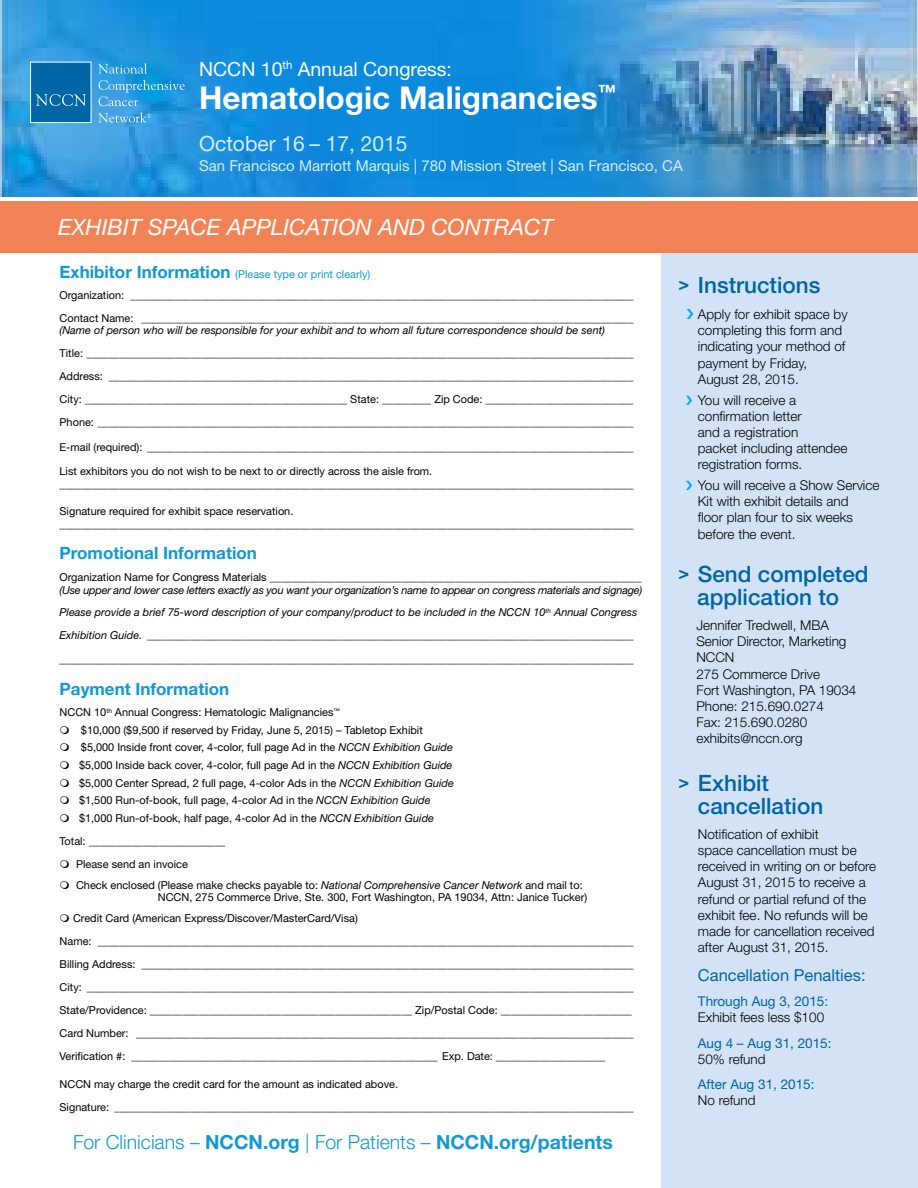
<style>
.page{position:relative;width:918px;height:1188px;background:#fff}
.page>*{position:absolute;margin:0;border:0;box-sizing:border-box;transform-origin:0 0}
.t1{font:700 31.5px "Helvetica Neue LT Std";color:#fff}
.t2{font:500 22.5px/22.5px "Helvetica Neue LT Std";color:#0065a4;text-align:center}
.t3{font:italic 22.5px "Helvetica Neue LT Std";color:#fff}
.t4{font:21px "Helvetica Neue LT Std";color:#d3eefc}
.t5{font:300 19.5px "Helvetica Neue LT Std";color:#1099d6}
.t6{font:19.5px "Helvetica Neue LT Std";color:#fff}
.t7{font:700 16.95px "Helvetica Neue LT Std";color:#1099d6}
.t8{font:16.5px "Helvetica Neue LT Std";color:#0065a4}
.t9{font:15px "Helvetica Neue LT Std";color:#d3eefc}
.t10{font:300 13.5px/16.2px "Helvetica Neue LT Std";color:#000}
.t11{font:13.5px "Helvetica Neue LT Std";color:#0065a4}
.t12{font:10.95px/23.1px "Helvetica Neue LT Std";color:#000}
.t13{font:italic 10.95px/22.5px "Helvetica Neue LT Std";letter-spacing:-.02em;color:#000}
.t14{font:italic 10.95px "Helvetica Neue LT Std";color:#000}
.s1{font-weight:700;font-size:16.95px;color:#1099d6}
.s2{color:#1099d6}
.s3{font-style:normal}
.s4{font-style:italic}
.s5{font-weight:700}
.s6{font-weight:700;font-size:18px}
</style>
<div class="page">
<div style="left:662px;top:238px;width:256px;height:950px;background:#d3e3f5"></div>
<img style="left:0;top:0;width:918px;height:197px">
<div style="left:1px;top:201px;width:917px;height:52px;background:#f18357"></div>
<div style="left:31px;top:62px;width:60px;height:61px;background:#0067a6"></div>
<div style="left:30px;top:62px;width:61px;height:61px;border:1px solid #fff"></div>
<svg style="left:36px;top:94px;width:50px;height:12px"></svg>
<svg style="left:98px;top:63px;width:49px;height:11px"></svg>
<svg style="left:99px;top:80px;width:86px;height:26px;background:#37a3e2"></svg>
<svg style="left:98px;top:112px;width:53px;height:11px"></svg>
<h3 class="t6" style="left:199px;top:57px;width:254px">NCCN 10<sup>th</sup> Annual Congress:</h3>
<h1 class="t1" style="left:199px;top:78px;width:419px">Hematologic Malignancies<sup>™</sup></h1>
<h3 class="t4" style="left:199px;top:131px;width:210px">October 16 – 17, 2015</h3>
<h3 class="t9" style="left:199px;top:157px;width:485px">San Francisco Marriott Marquis | 780 Mission Street | San Francisco, CA</h3>
<h2 class="t3" style="left:58px;top:213px;width:27px">Exhibit</h2>
<h2 class="t3" style="left:148px;top:213px;width:31px">Space</h2>
<h2 class="t3" style="left:227px;top:213px;width:71px">Application</h2>
<h2 class="t3" style="left:378px;top:213px;width:86px">and Contract</h2>
<p class="t12" style="left:60px;top:263px;width:575px;line-height:20.9px"><span class="s1">Exhibitor Information</span> <span class="s2">(Please type or print clearly)<br></span>Organization: ____________________________________________________________________________________________</p>
<p class="t12" style="left:60px;top:306px;width:575px">Contact Name: __________________________________________________________________________________________</p>
<p class="t14" style="left:60px;top:324px;width:547px">(Name of person who will be responsible for your exhibit and to whom all future correspondence should be sent)</p>
<p class="t12" style="left:60px;top:341px;width:575px;text-align:justify">Title: ____________________________________________________________________________________________________ Address: ________________________________________________________________________________________________ City: ________________________________________________ State: _________ Zip Code: ___________________________ Phone: __________________________________________________________________________________________________</p>
<p class="t12" style="left:60px;top:435px;width:575px">E-mail (required): _________________________________________________________________________________________</p>
<p class="t12" style="left:60px;top:464px;width:575px;line-height:13.4px">List exhibitors you do not wish to be next to or directly across the aisle from. _________________________________________________________________________________________________________</p>
<p class="t12" style="left:60px;top:504px;width:575px;line-height:13.4px">Signature required for exhibit space reservation. _________________________________________________________________________________________________________</p>
<h3 class="t7" style="left:60px;top:542px;width:199px">Promotional Information</h3>
<p class="t12" style="left:60px;top:565px;width:583px">Organization Name for Congress Materials ____________________________________________________________________</p>
<p class="t13" style="left:60px;top:579px;width:584px">(Use upper and lower case letters exactly as you want your organization’s name to appear on congress materials and signage)<br>Please provide a brief 75-word description of your company/product to be included in the NCCN 10<sup>th</sup> Annual Congress<br>Exhibition Guide. <span class="s3">_________________________________________________________________________________________</span></p>
<p class="t12" style="left:60px;top:648px;width:575px">_________________________________________________________________________________________________________</p>
<h3 class="t7" style="left:60px;top:679px;width:171px">Payment Information</h3>
<p class="t12" style="left:79px;top:703px;width:376px;line-height:17.5px;text-indent:-20px">NCCN 10<sup>th</sup> Annual Congress: Hematologic Malignancies<sup>™<br></sup>$10,000 ($9,500 if reserved by Friday, June 5, 2015) – Tabletop Exhibit $5,000 Inside front cover, 4-color, full page Ad in the <span class="s4">NCCN Exhibition Guide </span>$5,000 Inside back cover, 4-color, full page Ad in the <span class="s4">NCCN Exhibition Guide </span>$5,000 Center Spread, 2 full page, 4-color Ads in the <span class="s4">NCCN Exhibition Guide </span>$1,500 Run-of-book, full page, 4-color Ad in the <span class="s4">NCCN Exhibition Guide </span>$1,000 Run-of-book, half page, 4-color Ad in the <span class="s4">NCCN Exhibition Guide</span></p>
<p class="t12" style="left:76px;top:829px;width:151px;text-indent:-16px">Total: _________________________<br>Please send an invoice</p>
<p class="t12" style="left:158px;top:879px;width:431px;line-height:12.1px;text-indent:-82px">Check enclosed (Please make checks payable to: <span class="s4">National Comprehensive Cancer Network</span> and mail to:<br>NCCN, 275 Commerce Drive, Ste. 300, Fort Washington, PA 19034, Attn: Janice Tucker)</p>
<p class="t12" style="left:60px;top:906px;width:575px;text-indent:13px">Credit Card (American Express/Discover/MasterCard/Visa)<br>Name: __________________________________________________________________________________________________ Billing Address: __________________________________________________________________________________________ City: ____________________________________________________________________________________________________ State/Providence: ________________________________________________ Zip/Postal Code: ________________________ Card Number: ___________________________________________________________________________________________ Verification #: ________________________________________________________ Exp. Date: ____________________</p>
<p class="t12" style="left:60px;top:1072px;width:575px">NCCN may charge the credit card for the amount as indicated above.<br>Signature: _______________________________________________________________________________________________</p>
<h3 class="t5" style="left:73px;top:1130px;width:541px">For Clinicians – <span class="s5">NCCN.org</span> | For Patients – <span class="s5">NCCN.org/patients</span></h3>
<h2 class="t2" style="left:678px;top:273px;width:143px"><span class="s6">&gt;</span> Instructions</h2>
<p class="t10" style="left:698px;top:306px;width:151px">Apply for exhibit space by completing this form and indicating your method of payment by Friday,<br>August 28, 2015.</p>
<p class="t10" style="left:698px;top:391px;width:151px">You will receive a confirmation letter<br>and a registration<br>packet including attendee registration forms.</p>
<p class="t10" style="left:698px;top:477px;width:183px">You will receive a Show Service<br>Kit with exhibit details and<br>floor plan four to six weeks before the event.</p>
<h2 class="t2" style="left:678px;top:563px;width:192px"><span class="s6">&gt;</span> Send completed application to</h2>
<p class="t10" style="left:696px;top:617px;width:162px">Jennifer Tredwell, MBA<br>Senior Director, Marketing<br>NCCN<br>275 Commerce Drive<br>Fort Washington, PA 19034<br>Phone: 215.690.0274<br>Fax: 215.690.0280 exhibits@nccn.org</p>
<h2 class="t2" style="left:698px;top:772px;width:127px;text-align:left;text-indent:-19px"><span class="s6">&gt;</span> Exhibit cancellation</h2>
<p class="t10" style="left:698px;top:826px;width:180px">Notification of exhibit<br>space cancellation must be received in writing on or before<br>August 31, 2015 to receive a refund or partial refund of the exhibit fee. No refunds will be made for cancellation received after August 31, 2015.</p>
<h3 class="t8" style="left:698px;top:965px;width:169px">Cancellation Penalties:</h3>
<p class="t11" style="left:698px;top:993px;width:132px">Through Aug 3, 2015:</p>
<p class="t10" style="left:698px;top:1009px;width:128px">Exhibit fees less $100</p>
<p class="t11" style="left:698px;top:1035px;width:135px">Aug 4 – Aug 31, 2015:</p>
<p class="t10" style="left:698px;top:1051px;width:69px">50% refund</p>
<p class="t11" style="left:698px;top:1076px;width:118px">After Aug 31, 2015:</p>
<p class="t10" style="left:698px;top:1092px;width:59px">No refund</p>
</div>
